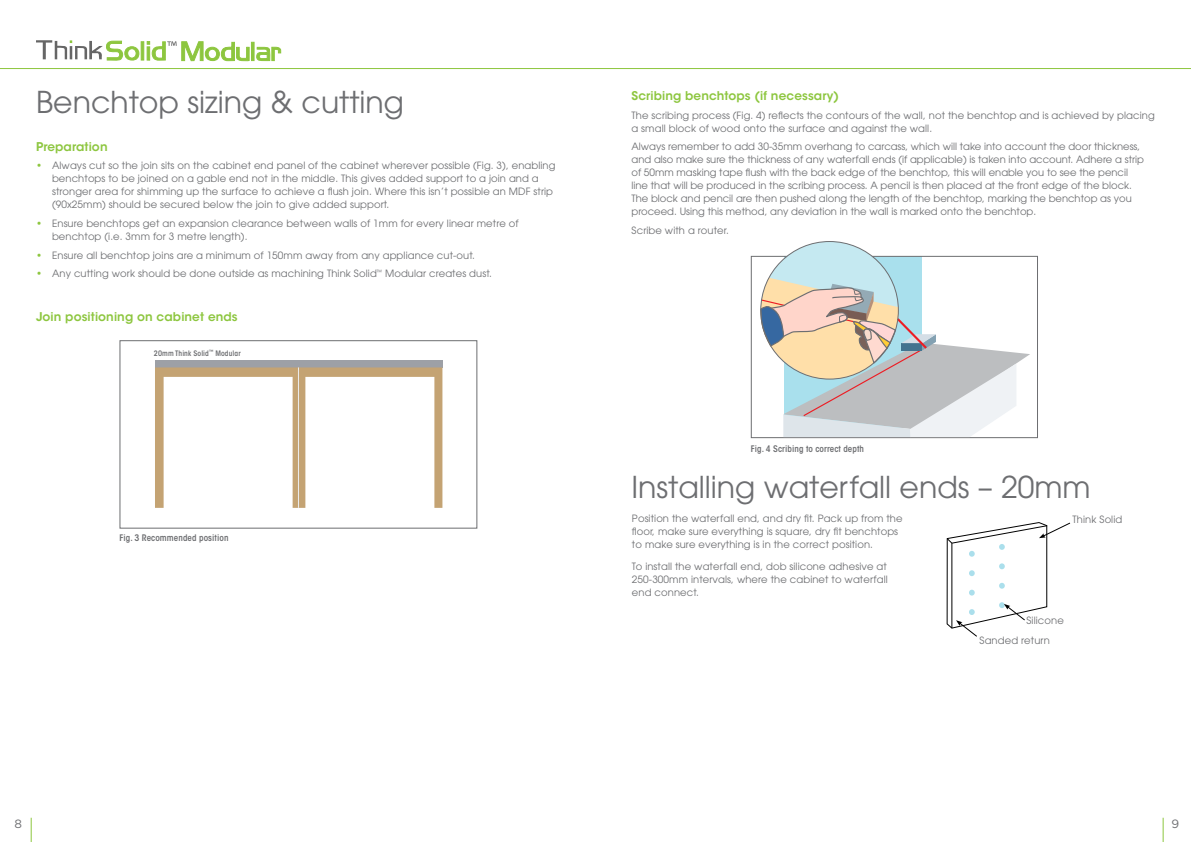
<style>
.page{position:relative;width:1191px;height:842px;background:#fff}
.page>*{position:absolute;margin:0;border:0;box-sizing:border-box;transform-origin:0 0}
.t1{font:30px "ITC Avant Garde Pro";color:#6d6e71}
.Subhead{font:600 12px "ITC Avant Garde Std";letter-spacing:.01em;color:#8dc63f}
.t2{font:12px "Gotham";color:#6d6e71}
.body_copy{font:10px/13px "ITC Avant Garde Pro";letter-spacing:.01em;color:#6d6e71}
.body_copy-2{font:600 condensed 9px "ITC Avant Garde Std";letter-spacing:.01em;color:#6d6e71}
.body_copy-3{font:600 condensed 7.5px "ITC Avant Garde Std";letter-spacing:.01em;color:#6d6e71}
.s1{color:#8dc63f}
</style>
<div class="page">
<div style="left:141px;top:41px;width:3px;height:19px;border:1px solid #8dc63f"></div>
<svg style="left:36px;top:40px;width:103px;height:21px"></svg>
<svg style="left:147px;top:41px;width:103px;height:21px"></svg>
<div style="left:251px;top:42px;width:3px;height:19px;border:1px solid #8dc63f"></div>
<svg style="left:256px;top:47px;width:25px;height:14px"></svg>
<hr style="left:0;top:68px;width:1191px;height:1px;background:#8dc63f">
<svg style="left:31px;top:818px;width:1px;height:24px"></svg>
<svg style="left:1162px;top:818px;width:1px;height:24px"></svg>
<div style="left:155px;top:360px;width:143px;height:7px;background:#9da0a6"></div>
<div style="left:299px;top:360px;width:143px;height:7px;background:#9da0a6"></div>
<svg style="left:155px;top:367px;width:287px;height:141px"></svg>
<hr style="left:298px;top:367px;width:1px;height:141px;background:#fff">
<div style="left:120px;top:340px;width:357px;height:188px;border:1px solid #6d6e71"></div>
<div style="left:784px;top:257px;width:138px;height:171px;background:#a9e0ed"></div>
<div style="left:751px;top:256px;width:286px;height:182px;border:1px solid #6d6e71"></div>
<div style="left:760px;top:241px;width:138px;height:138px;background:#c5e9f1;border-radius:50%"></div>
<svg style="left:750px;top:278px;width:280px;height:159px"></svg>
<svg style="left:946px;top:522px;width:124px;height:115px"></svg>
<p class="t1" style="left:36px;top:83px;width:370px">Benchtop sizing &amp; cutting</p>
<p class="Subhead" style="left:36px;top:139px;width:73px">Preparation</p>
<p class="body_copy" style="left:52px;top:159px;width:505px;text-indent:-16px"><span class="s1">•</span> Always cut so the join sits on the cabinet end panel of the cabinet wherever possible (Fig. 3), enabling benchtops to be joined on a gable end not in the middle. This gives added support to a join and a stronger area for shimming up the surface to achieve a flush join. Where this isn’t possible an MDF strip (90x25mm) should be secured below the join to give added support.</p>
<p class="body_copy" style="left:52px;top:217px;width:468px;text-indent:-16px"><span class="s1">•</span> Ensure benchtops get an expansion clearance between walls of 1mm for every linear metre of benchtop (i.e. 3mm for 3 metre length).</p>
<p class="body_copy" style="left:36px;top:248px;width:440px"><span class="s1">•</span> Ensure all benchtop joins are a minimum of 150mm away from any appliance cut-out.</p>
<p class="body_copy" style="left:36px;top:267px;width:457px"><span class="s1">•</span> Any cutting work should be done outside as machining Think Solid<sup>™</sup> Modular creates dust.</p>
<p class="Subhead" style="left:36px;top:309px;width:203px">Join positioning on cabinet ends</p>
<p class="body_copy-3" style="left:154px;top:348px;width:88px">20mm Think Solid<sup>™</sup> Modular</p>
<p class="body_copy-2" style="left:119px;top:532px;width:111px">Fig. 3 Recommended position</p>
<p class="Subhead" style="left:631px;top:88px;width:209px">Scribing benchtops (if necessary)</p>
<p class="body_copy" style="left:631px;top:108px;width:525px">The scribing process (Fig. 4) reflects the contours of the wall, not the benchtop and is achieved by placing a small block of wood onto the surface and against the wall.</p>
<p class="body_copy" style="left:631px;top:140px;width:514px">Always remember to add 30-35mm overhang to carcass, which will take into account the door thickness, and also make sure the thickness of any waterfall ends (if applicable) is taken into account. Adhere a strip of 50mm masking tape flush with the back edge of the benchtop, this will enable you to see the pencil line that will be produced in the scribing process. A pencil is then placed at the front edge of the block.<br>The block and pencil are then pushed along the length of the benchtop, marking the benchtop as you proceed. Using this method, any deviation in the wall is marked onto the benchtop.</p>
<p class="body_copy" style="left:631px;top:224px;width:99px">Scribe with a router.</p>
<p class="body_copy-2" style="left:751px;top:443px;width:115px">Fig. 4 Scribing to correct depth</p>
<p class="t1" style="left:631px;top:468px;width:461px">Installing waterfall ends – 20mm</p>
<p class="body_copy" style="left:632px;top:512px;width:272px">Position the waterfall end, and dry fit. Pack up from the floor, make sure everything is square, dry fit benchtops to make sure everything is in the correct position.</p>
<p class="body_copy" style="left:632px;top:559px;width:257px;text-align:justify">To install the waterfall end, dob silicone adhesive at 250-300mm intervals, where the cabinet to waterfall end connect.</p>
<p class="body_copy" style="left:1072px;top:513px;width:51px">Think Solid</p>
<p class="body_copy" style="left:1026px;top:614px;width:39px">Silicone</p>
<p class="body_copy" style="left:979px;top:634px;width:72px">Sanded return</p>
<p class="t2" style="left:15px;top:816px;width:9px">8</p>
<p class="t2" style="left:1171px;top:816px;width:9px">9</p>
</div>
